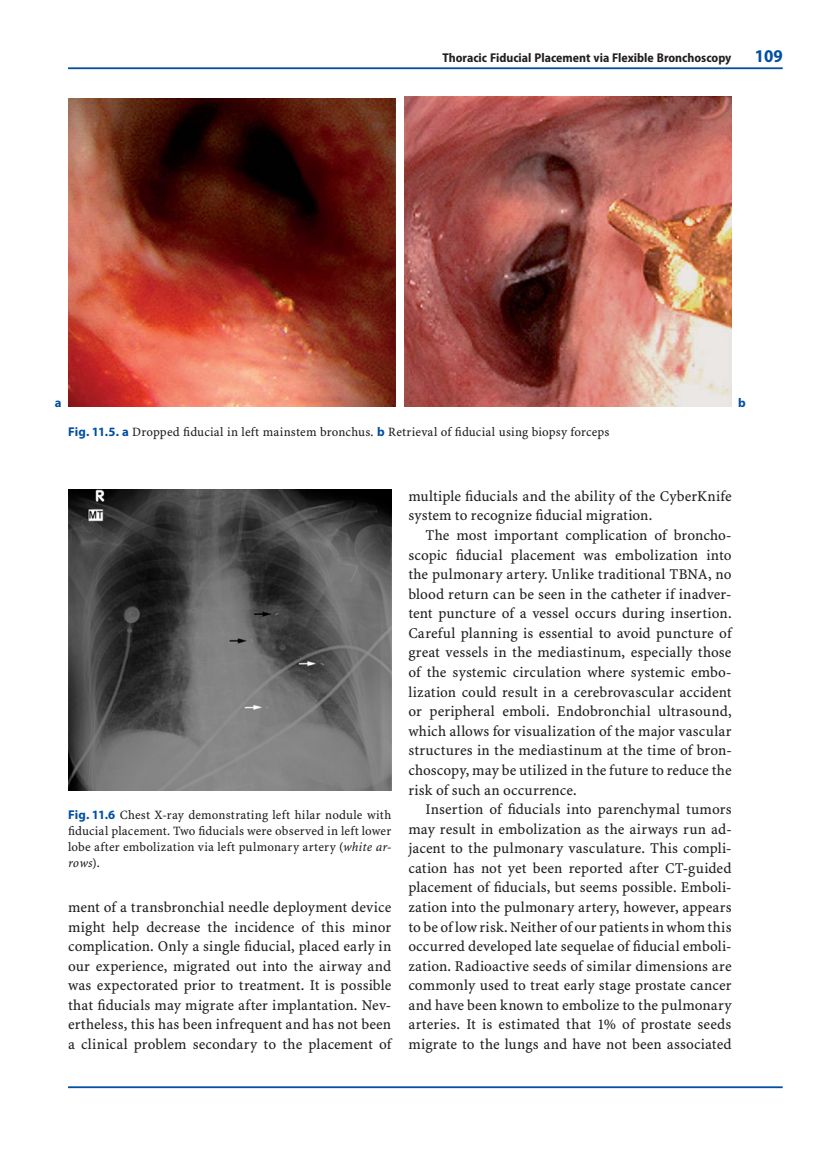
<style>
.page{position:relative;width:821px;height:1149px;background:#fff}
.page>*{position:absolute;margin:0;border:0;box-sizing:border-box;transform-origin:0 0}
.t1{font:700 semi-condensed 18px "Myriad Pro";color:#034ea2}
.t2{font:15px/19.5px "S Minion Plus Tab";letter-spacing:.01em;color:#231f20;text-align:justify}
.t3{font:12.75px/15.8px "S Minion Plus Tab";letter-spacing:.01em;color:#231f20;text-align:justify}
.t4{font:700 semi-condensed 12.75px "Myriad Pro";color:#231f20}
.t5{font:700 12.75px "Myriad Pro";color:#034ea2}
.s1{font-family:"Myriad Pro";font-weight:700;color:#034ea2}
.s2{font-style:italic}
</style>
<div class="page">
<hr style="left:68px;top:67px;width:714px;height:2px;background:#034ea2">
<hr style="left:68px;top:1085px;width:714px;height:2px;background:#034ea2">
<img style="left:68px;top:98px;width:327px;height:309px">
<img style="left:404px;top:96px;width:327px;height:311px">
<img style="left:68px;top:489px;width:323px;height:301px">
<p class="t5" style="left:55px;top:397px;width:8px">a</p>
<p class="t4" style="left:442px;top:53px;width:290px">Thoracic Fiducial Placement via Flexible Bronchoscopy</p>
<p class="t1" style="left:754px;top:49px;width:29px">109</p>
<p class="t5" style="left:738px;top:397px;width:9px">b</p>
<p class="t3" style="left:68px;top:425px;width:543px"><span class="s1">Fig. 11.5. a</span> Dropped fiducial in left mainstem bronchus. <span class="s1">b</span> Retrieval of fiducial using biopsy forceps</p>
<p class="t3" style="left:68px;top:808px;width:325px"><span class="s1">Fig. 11.6</span> Chest X-ray demonstrating left hilar nodule with fiducial placement. Two fiducials were observed in left lower lobe after embolization via left pulmonary artery (<span class="s2">white ar&shy;rows</span>).</p>
<p class="t2" style="left:68px;top:898px;width:325px">ment of a transbronchial needle deployment device might help decrease the incidence of this minor complication. Only a single fiducial, placed early in our experience, migrated out into the airway and was expectorated prior to treatment. It is possible that fiducials may migrate after implantation. Nev&shy;ertheless, this has been infrequent and has not been a clinical problem secondary to the placement of</p>
<p class="t2" style="left:408px;top:487px;width:325px">multiple fiducials and the ability of the CyberKnife system to recognize fiducial migration.</p>
<p class="t2" style="left:408px;top:526px;width:325px;text-indent:17px">The most important complication of broncho&shy;scopic fiducial placement was embolization into the pulmonary artery. Unlike traditional TBNA, no blood return can be seen in the catheter if inadver&shy;tent puncture of a vessel occurs during insertion.<br>Careful planning is essential to avoid puncture of great vessels in the mediastinum, especially those of the systemic circulation where systemic embo&shy;lization could result in a cerebrovascular accident or peripheral emboli. Endobronchial ultrasound, which allows for visualization of the major vascular structures in the mediastinum at the time of bron&shy;choscopy, may be utilized in the future to reduce the risk of such an occurrence.</p>
<p class="t2" style="left:408px;top:800px;width:325px;text-indent:17px">Insertion of fiducials into parenchymal tumors may result in embolization as the airways run ad&shy;jacent to the pulmonary vasculature. This compli&shy;cation has not yet been reported after CT-guided placement of fiducials, but seems possible. Emboli&shy;zation into the pulmonary artery, however, appears to be of low risk. Neither of our patients in whom this occurred developed late sequelae of fiducial emboli&shy;zation. Radioactive seeds of similar dimensions are commonly used to treat early stage prostate cancer and have been known to embolize to the pulmonary arteries. It is estimated that 1% of prostate seeds migrate to the lungs and have not been associated</p>
</div>
